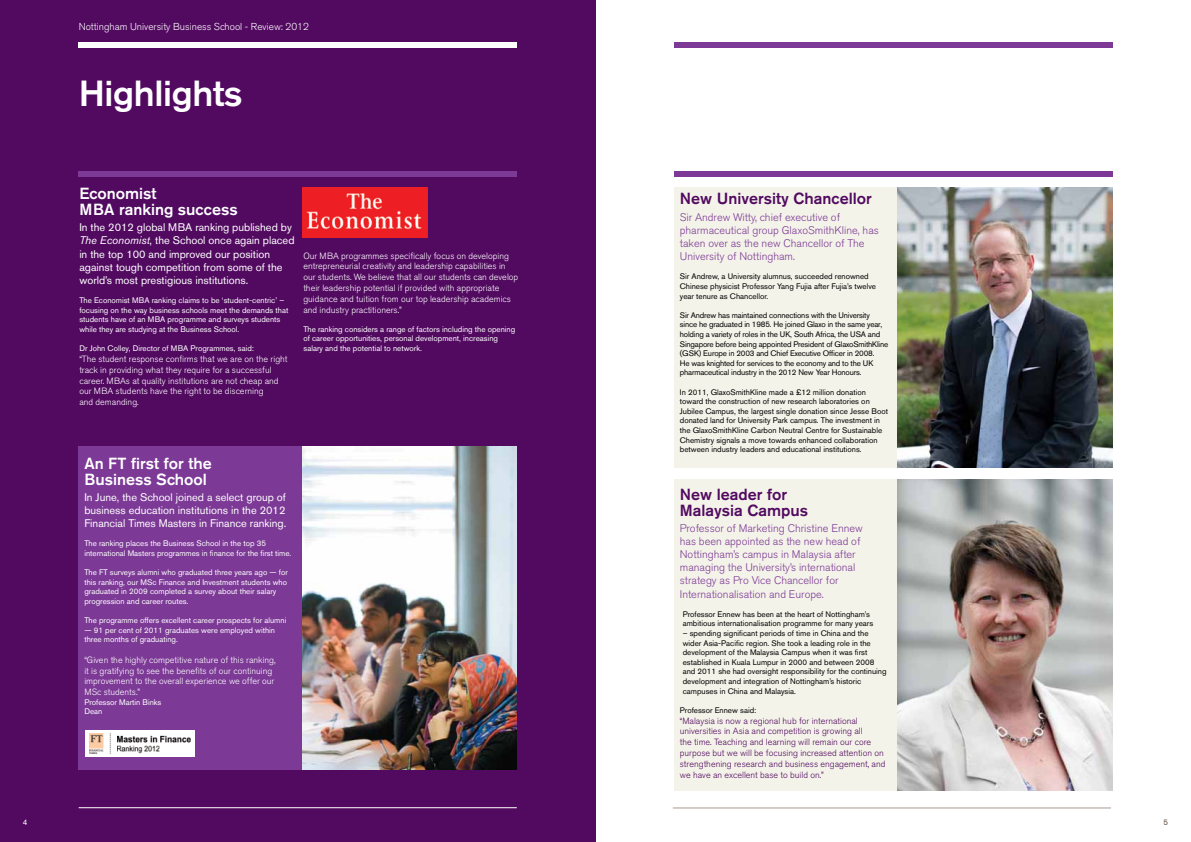
<style>
.page{position:relative;width:1191px;height:842px;background:#fff}
.page>*{position:absolute;margin:0;border:0;box-sizing:border-box;transform-origin:0 0}
.t1{font:500 36px "Akzidenz Grotesk BE";letter-spacing:-.01em;color:#fff}
.t2{font:500 16px/16px "Akzidenz Grotesk BE";color:#fff}
.t3{font:500 16px/16px "Akzidenz Grotesk BE";color:#520a61}
.t4{font:300 11px/13.2px "Akzidenz Grotesk BE";color:#7c3996}
.t5{font:11px/13.2px "Akzidenz Grotesk BE";color:#fff}
.t6{font:300 10px "Akzidenz Grotesk BE";color:#fff}
.t7{font:300 9px/10.8px "Akzidenz Grotesk BE";color:#fff}
.t8{font:300 9px/10.8px "Akzidenz Grotesk BE";color:#520a61}
.t9{font:8px/9.6px "Akzidenz Grotesk BE";color:#000}
.t10{font:8px/9.6px "Akzidenz Grotesk BE";color:#fff}
.t11{font:8px/9.6px "Akzidenz Grotesk BE";letter-spacing:-.02em;color:#000}
.t12{font:8px "Akzidenz Grotesk BE";color:#604b40}
.s1{font-style:italic}
</style>
<div class="page">
<div style="left:0;top:0;width:595px;height:842px;background:#520a61"></div>
<hr style="left:673px;top:808px;width:438px;height:1px;background:#ab9a91">
<div style="left:674px;top:43px;width:438px;height:5px;background:#7c3996"></div>
<div style="left:674px;top:171px;width:438px;height:6px;background:#7c3996"></div>
<hr style="left:79px;top:807px;width:438px;height:1px;background:#fff">
<div style="left:79px;top:43px;width:438px;height:5px;background:#fff"></div>
<div style="left:79px;top:446px;width:223px;height:323px;background:#7c3996"></div>
<img style="left:302px;top:187px;width:125px;height:50px">
<div style="left:85px;top:730px;width:110px;height:27px;background:#fff"></div>
<img style="left:89px;top:734px;width:102px;height:19px">
<div style="left:674px;top:187px;width:223px;height:281px;background:#f4f3e9"></div>
<div style="left:674px;top:480px;width:223px;height:311px;background:#f4f3e9"></div>
<div style="left:79px;top:171px;width:438px;height:6px;background:#7c3996"></div>
<img style="left:302px;top:446px;width:215px;height:323px">
<img style="left:897px;top:187px;width:215px;height:281px">
<img style="left:897px;top:480px;width:215px;height:311px">
<p class="t6" style="left:79px;top:21px;width:232px">Nottingham University Business School - Review: 2012</p>
<h1 class="t1" style="left:79px;top:72px;width:165px">Highlights</h1>
<h2 class="t2" style="left:79px;top:185px;width:160px">Economist<br>MBA ranking success</h2>
<h3 class="t5" style="left:79px;top:221px;width:217px">In the 2012 global MBA ranking published by <span class="s1">The Economist</span>, the School once again placed in the top 100 and improved our position against tough competition from some of the world’s most prestigious institutions.</h3>
<p class="t10" style="left:79px;top:295px;width:211px">The Economist MBA ranking claims to be ‘student-centric’ – focusing on the way business schools meet the demands that students have of an MBA programme and surveys students while they are studying at the Business School.</p>
<p class="t10" style="left:79px;top:343px;width:176px">Dr John Colley, Director of MBA Programmes, said:</p>
<p class="t7" style="left:79px;top:354px;width:210px">“The student response confirms that we are on the right track in providing what they require for a successful career. MBAs at quality institutions are not cheap and our MBA students have the right to be discerning<br>and demanding.</p>
<p class="t7" style="left:303px;top:250px;width:216px">Our MBA programmes specifically focus on developing entrepreneurial creativity and leadership capabilities in our students. We believe that all our students can develop their leadership potential if provided with appropriate guidance and tuition from our top leadership academics and industry practitioners.”</p>
<p class="t10" style="left:303px;top:324px;width:213px">The ranking considers a range of factors including the opening of career opportunities, personal development, increasing salary and the potential to network.</p>
<h2 class="t2" style="left:84px;top:455px;width:129px">An FT first for the<br>Business School</h2>
<h3 class="t5" style="left:84px;top:490px;width:203px;text-align:justify">In June, the School joined a select group of business education institutions in the 2012<br>Financial Times Masters in Finance ranking.</h3>
<p class="t10" style="left:84px;top:539px;width:209px">The ranking places the Business School in the top 35 international Masters programmes in finance for the first time.</p>
<p class="t10" style="left:84px;top:567px;width:205px">The FT surveys alumni who graduated three years ago — for this ranking, our MSc Finance and Investment students who graduated in 2009 completed a survey about their salary progression and career routes.</p>
<p class="t10" style="left:84px;top:615px;width:203px">The programme offers excellent career prospects for alumni</p>
<p class="t10" style="left:84px;top:625px;width:192px">— 91 per cent of 2011 graduates were employed within three months of graduating.</p>
<p class="t7" style="left:84px;top:654px;width:193px">“Given the highly competitive nature of this ranking, it is gratifying to see the benefits of our continuing improvement to the overall experience we offer our MSc students.”</p>
<p class="t10" style="left:84px;top:697px;width:79px">Professor Martin Binks<br>Dean</p>
<h2 class="t3" style="left:680px;top:191px;width:193px">New University Chancellor</h2>
<h3 class="t4" style="left:680px;top:210px;width:200px">Sir Andrew Witty, chief executive of pharmaceutical group GlaxoSmithKline, has taken over as the new Chancellor of The University of Nottingham.</h3>
<p class="t9" style="left:680px;top:272px;width:198px">Sir Andrew, a University alumnus, succeeded renowned<br>Chinese physicist Professor Yang Fujia after Fujia’s twelve year tenure as Chancellor.</p>
<p class="t11" style="left:680px;top:310px;width:210px">Sir Andrew has maintained connections with the University since he graduated in 1985. He joined Glaxo in the same year, holding a variety of roles in the UK, South Africa, the USA and Singapore before being appointed President of GlaxoSmithKline (GSK) Europe in 2003 and Chief Executive Officer in 2008.<br>He was knighted for services to the economy and to the UK pharmaceutical industry in the 2012 New Year Honours.</p>
<p class="t9" style="left:680px;top:387px;width:210px">In 2011, GlaxoSmithKline made a £12 million donation toward the construction of new research laboratories on Jubilee Campus, the largest single donation since Jesse Boot donated land for University Park campus. The investment in the GlaxoSmithKline Carbon Neutral Centre for Sustainable Chemistry signals a move towards enhanced collaboration between industry leaders and educational institutions.</p>
<h2 class="t3" style="left:680px;top:486px;width:130px">New leader for<br>Malaysia Campus</h2>
<h3 class="t4" style="left:680px;top:521px;width:184px">Professor of Marketing Christine Ennew has been appointed as the new head of Nottingham’s campus in Malaysia after managing the University’s international strategy as Pro Vice Chancellor for Internationalisation and Europe.</h3>
<p class="t9" style="left:682px;top:609px;width:192px">Professor Ennew has been at the heart of Nottingham’s ambitious internationalisation programme for many years</p>
<p class="t9" style="left:682px;top:628px;width:205px">– spending significant periods of time in China and the wider Asia-Pacific region. She took a leading role in the development of the Malaysia Campus when it was first established in Kuala Lumpur in 2000 and between 2008 and 2011 she had oversight responsibility for the continuing development and integration of Nottingham’s historic campuses in China and Malaysia.</p>
<p class="t9" style="left:680px;top:705px;width:78px">Professor Ennew said:</p>
<p class="t8" style="left:680px;top:715px;width:207px">“Malaysia is now a regional hub for international universities in Asia and competition is growing all<br>the time. Teaching and learning will remain our core purpose but we will be focusing increased attention on strengthening research and business engagement, and we have an excellent base to build on.”</p>
<p class="t10" style="left:23px;top:818px;width:6px">4</p>
<p class="t12" style="left:1163px;top:818px;width:6px">5</p>
</div>
